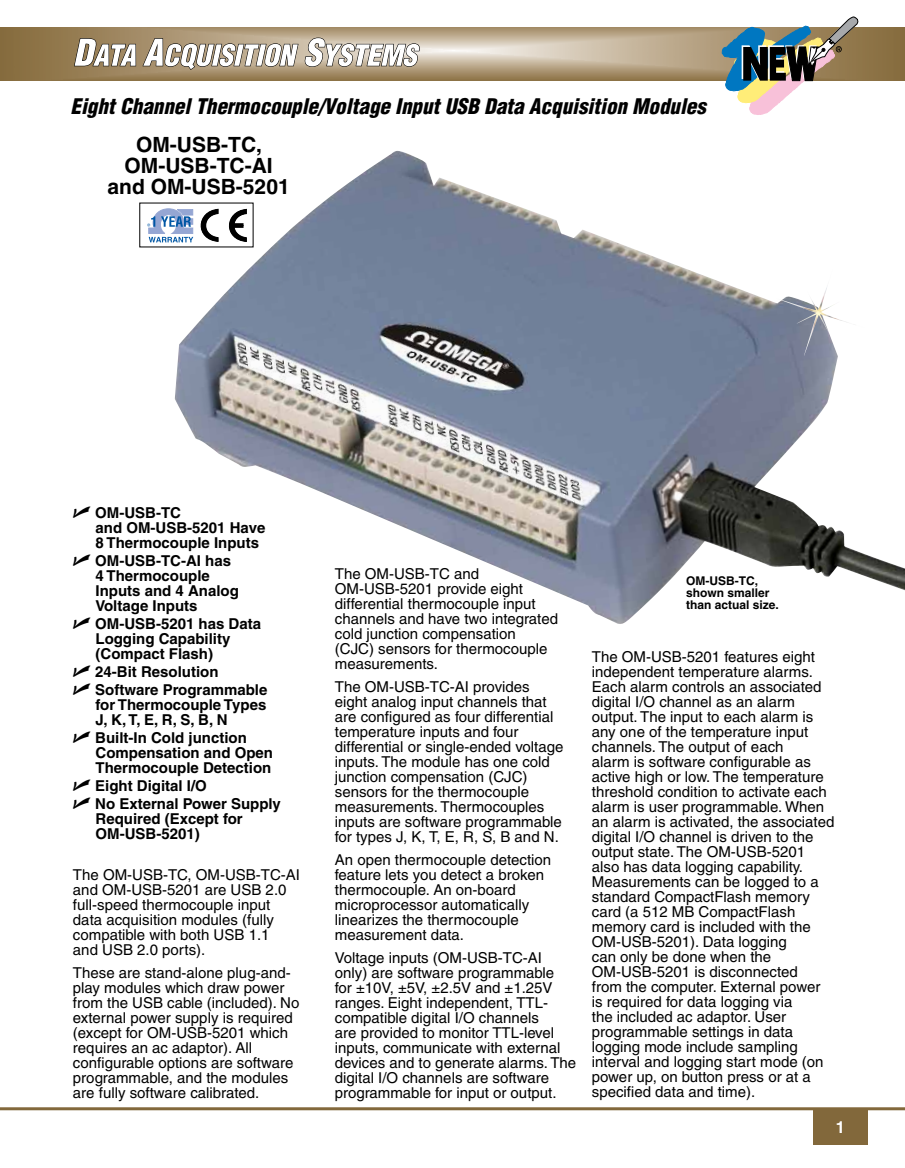
<style>
.page{position:relative;width:905px;height:1168px;background:#fff}
.page>*{position:absolute;margin:0;border:0;box-sizing:border-box;transform-origin:0 0}
.t1{font:italic 900 condensed 21px "Helvetica";color:#000}
.t2{font:700 21px/21px "Helvetica";color:#000;text-align:center}
.t3{font:700 16.5px "Helvetica";color:#fff}
.t4{font:15px/15px "Helvetica";color:#000}
.t5{font:700 15px/15px "Helvetica";color:#000}
.t6{font:700 12px/12px "Helvetica";color:#000}
.s1{font-family:"Universal Newswith Comm Pi";font-weight:400;font-size:18px}
</style>
<div class="page">
<img style="left:0;top:27px;width:904px;height:54px">
<svg style="left:721px;top:16px;width:137px;height:99px"></svg>
<hr style="left:0;top:1107px;width:904px;height:3px;background:#82683b">
<div style="left:813px;top:1108px;width:54px;height:36px;background:#82683b"></div>
<svg style="left:74px;top:38px;width:225px;height:32px"></svg>
<svg style="left:305px;top:38px;width:115px;height:29px"></svg>
<img style="left:175px;top:151px;width:729px;height:473px">
<img style="left:775px;top:268px;width:89px;height:88px">
<div style="left:140px;top:203px;width:113px;height:44px;background:#fff"></div>
<svg style="left:147px;top:208px;width:46px;height:34px"></svg>
<svg style="left:200px;top:209px;width:47px;height:33px"></svg>
<div style="left:230px;top:223px;width:13px;height:5px;background:#000"></div>
<h1 class="t1" style="left:71px;top:93px;width:636px">Eight Channel Thermocouple/Voltage Input USB Data Acquisition Modules</h1>
<h1 class="t2" style="left:108px;top:134px;width:184px">OM-USB-TC,<br>OM-USB-TC-AI and OM-USB-5201</h1>
<p class="t5" style="left:95px;top:505px;width:171px;text-indent:-22px"><span class="s1">U</span> OM-USB-TC<br>and OM-USB-5201 Have<br>8 Thermocouple Inputs</p>
<p class="t5" style="left:95px;top:553px;width:145px;text-indent:-22px"><span class="s1">U</span> OM-USB-TC-AI has<br>4 Thermocouple<br>Inputs and 4 Analog<br>Voltage Inputs</p>
<p class="t5" style="left:95px;top:616px;width:167px;text-indent:-22px"><span class="s1">U</span> OM-USB-5201 has Data<br>Logging Capability (Compact Flash)</p>
<p class="t5" style="left:73px;top:662px;width:196px;line-height:18px"><span class="s1">U</span> 24-Bit Resolution<br><span class="s1">U</span> Software Programmable</p>
<p class="t5" style="left:95px;top:697px;width:172px">for Thermocouple Types<br>J, K, T, E, R, S, B, N</p>
<p class="t5" style="left:95px;top:730px;width:179px;text-indent:-22px"><span class="s1">U</span> Built-In Cold junction<br>Compensation and Open<br>Thermocouple Detection</p>
<p class="t5" style="left:73px;top:776px;width:209px;line-height:18px"><span class="s1">U</span> Eight Digital I/O<br><span class="s1">U</span> No External Power Supply</p>
<p class="t5" style="left:95px;top:811px;width:149px">Required (Except for<br>OM-USB-5201)</p>
<p class="t4" style="left:73px;top:867px;width:229px">The OM-USB-TC, OM-USB-TC-AI and OM-USB-5201 are USB 2.0 full-speed thermocouple input data acquisition modules (fully compatible with both USB 1.1<br>and USB 2.0 ports).</p>
<p class="t4" style="left:73px;top:965px;width:228px">These are stand-alone plug-and&shy;play modules which draw power from the USB cable (included). No external power supply is required (except for OM-USB-5201 which requires an ac adaptor). All configurable options are software programmable, and the modules are fully software calibrated.</p>
<p class="t4" style="left:335px;top:566px;width:225px">The OM-USB-TC and<br>OM-USB-5201 provide eight differential thermocouple input channels and have two integrated cold junction compensation (CJC) sensors for thermocouple measurements.</p>
<p class="t4" style="left:335px;top:679px;width:230px">The OM-USB-TC-AI provides eight analog input channels that are configured as four differential temperature inputs and four differential or single-ended voltage inputs. The module has one cold junction compensation (CJC) sensors for the thermocouple measurements. Thermocouples inputs are software programmable for types J, K, T, E, R, S, B and N.</p>
<p class="t4" style="left:335px;top:852px;width:218px">An open thermocouple detection feature lets you detect a broken thermocouple. An on-board microprocessor automatically linearizes the thermocouple measurement data.</p>
<p class="t4" style="left:335px;top:950px;width:243px">Voltage inputs (OM-USB-TC-AI only) are software programmable<br>for ±10V, ±5V, ±2.5V and ±1.25V ranges. Eight independent, TTL&shy;compatible digital I/O channels<br>are provided to monitor TTL-level inputs, communicate with external devices and to generate alarms. The digital I/O channels are software programmable for input or output.</p>
<p class="t6" style="left:686px;top:574px;width:94px">OM-USB-TC, shown smaller than actual size.</p>
<p class="t4" style="left:592px;top:649px;width:244px">The OM-USB-5201 features eight independent temperature alarms.<br>Each alarm controls an associated digital I/O channel as an alarm output. The input to each alarm is any one of the temperature input channels. The output of each<br>alarm is software configurable as active high or low. The temperature threshold condition to activate each alarm is user programmable. When an alarm is activated, the associated digital I/O channel is driven to the output state. The OM-USB-5201 also has data logging capability.<br>Measurements can be logged to a standard CompactFlash memory card (a 512 MB CompactFlash memory card is included with the<br>OM-USB-5201). Data logging<br>can only be done when the<br>OM-USB-5201 is disconnected<br>from the computer. External power is required for data logging via<br>the included ac adaptor. User programmable settings in data logging mode include sampling interval and logging start mode (on power up, on button press or at a specified data and time).</p>
<p class="t3" style="left:835px;top:1117px;width:11px">1</p>
</div>
